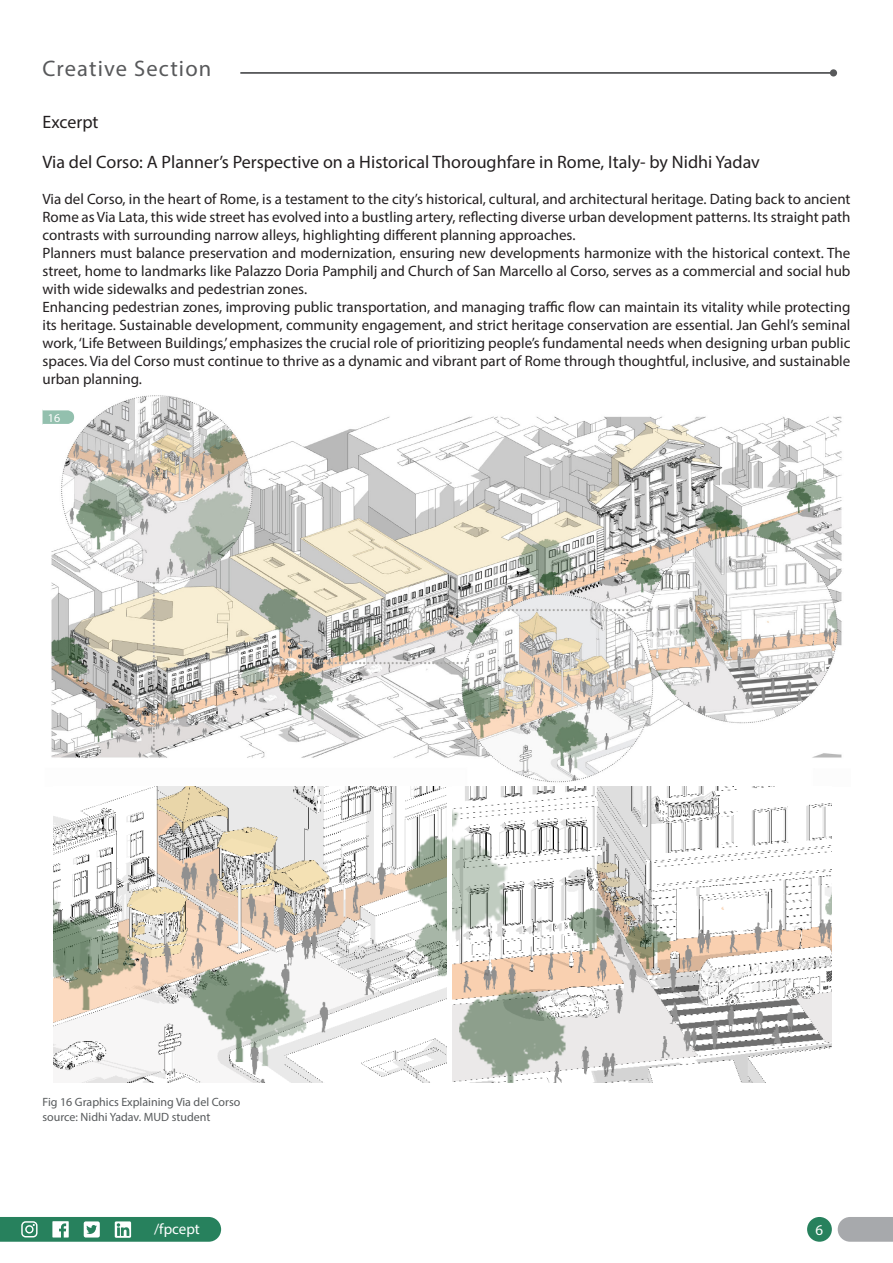
<style>
.page{position:relative;width:893px;height:1263px;background:#fff}
.page>*{position:absolute;margin:0;border:0;box-sizing:border-box;transform-origin:0 0}
.t1{font:22.5px "Myriad Pro";letter-spacing:.05em;color:#58595b}
.t2{font:18px "Myriad Pro";color:#231f20}
.t3{font:15px/18px "Myriad Pro";color:#231f20;text-align:justify}
.t4{font:15px "Myriad Pro";color:#fff}
.t5{font:12px "Myriad Pro";color:#575a5c}
.t6{font:12px "Myriad Pro";color:#fff}
</style>
<div class="page">
<svg style="left:838px;top:1217px;width:55px;height:25px"></svg>
<svg style="left:0;top:1217px;width:221px;height:25px;background:#479375"></svg>
<div style="left:807px;top:1217px;width:25px;height:25px;background:#27815d;border-radius:50%"></div>
<img style="left:51px;top:395px;width:791px;height:392px">
<hr style="left:240px;top:72px;width:593px;height:2px;background:#58595b">
<div style="left:830px;top:69px;width:7px;height:8px;background:#58595b;border-radius:50%"></div>
<svg style="left:42px;top:408px;width:34px;height:18px"></svg>
<img style="left:54px;top:787px;width:392px;height:296px">
<img style="left:453px;top:787px;width:379px;height:296px">
<p class="t1" style="left:43px;top:55px;width:170px">Creative Section</p>
<p class="t2" style="left:43px;top:111px;width:58px">Excerpt</p>
<p class="t2" style="left:43px;top:150px;width:719px">Via del Corso: A Planner’s Perspective on a Historical Thoroughfare in Rome, Italy- by Nidhi Yadav</p>
<p class="t3" style="left:43px;top:189px;width:809px">Via del Corso, in the heart of Rome, is a testament to the city’s historical, cultural, and architectural heritage. Dating back to ancient Rome as Via Lata, this wide street has evolved into a bustling artery, reflecting diverse urban development patterns. Its straight path contrasts with surrounding narrow alleys, highlighting different planning approaches.</p>
<p class="t3" style="left:43px;top:243px;width:809px">Planners must balance preservation and modernization, ensuring new developments harmonize with the historical context. The street, home to landmarks like Palazzo Doria Pamphilj and Church of San Marcello al Corso, serves as a commercial and social hub with wide sidewalks and pedestrian zones.</p>
<p class="t3" style="left:43px;top:297px;width:809px">Enhancing pedestrian zones, improving public transportation, and managing traffic flow can maintain its vitality while protecting its heritage. Sustainable development, community engagement, and strict heritage conservation are essential. Jan Gehl’s seminal work, ‘Life Between Buildings,’ emphasizes the crucial role of prioritizing people’s fundamental needs when designing urban public spaces. Via del Corso must continue to thrive as a dynamic and vibrant part of Rome through thoughtful, inclusive, and sustainable urban planning.</p>
<p class="t6" style="left:48px;top:410px;width:14px">16</p>
<p class="t5" style="left:43px;top:1095px;width:199px">Fig 16 Graphics Explaining Via del Corso</p>
<p class="t5" style="left:43px;top:1109px;width:170px">source: Nidhi Yadav. MUD student</p>
<p class="t4" style="left:154px;top:1220px;width:47px">/fpcept</p>
<p class="t4" style="left:816px;top:1221px;width:9px">6</p>
</div>
